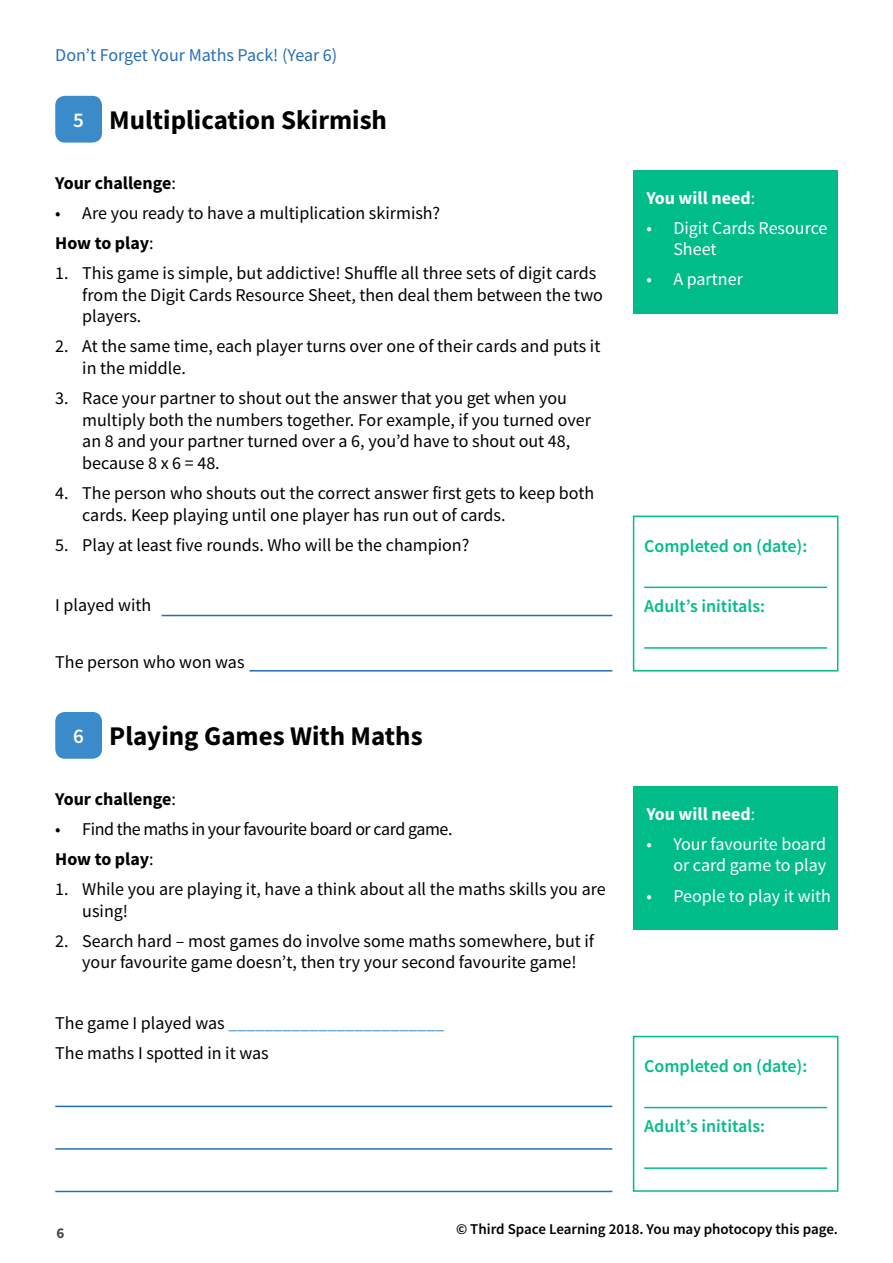
<style>
.page{position:relative;width:893px;height:1263px;background:#fff}
.page>*{position:absolute;margin:0;border:0;box-sizing:border-box;transform-origin:0 0}
.t1{font:700 27px "Source Sans Pro";color:#000}
.t2{font:600 21px "Source Sans Pro";color:#fff}
.t3{font:18px/21.6px "Source Sans Pro";color:#000}
.t4{font:18px/21.6px "Source Sans Pro";color:#fff}
.t5{font:600 18px "Source Sans Pro";color:#00bc89}
.t6{font:18px/30.2px "Source Sans Pro";letter-spacing:-.025em;color:#000}
.t7{font:18px "Source Sans Pro";color:#256eb7}
.t8{font:700 18px "Source Sans Pro";color:#000}
.t9{font:700 18px "Source Sans Pro";color:#fff}
.t10{font:600 15px "Source Sans Pro";color:#000}
.t11{font:700 15px "Source Sans Pro";color:#444749}
.s1{font-weight:400}
.s2{font-weight:700}
.s3{color:#3b8ac9}
</style>
<div class="page">
<div style="left:634px;top:170px;width:204px;height:144px;background:#00bc89"></div>
<div style="left:634px;top:786px;width:204px;height:144px;background:#00bc89"></div>
<div style="left:55px;top:96px;width:47px;height:47px;background:#3b8ac9;border-radius:10px"></div>
<div style="left:55px;top:712px;width:47px;height:47px;background:#3b8ac9;border-radius:10px"></div>
<div style="left:633px;top:516px;width:205px;height:155px;border:2px solid #00bc89"></div>
<hr style="left:644px;top:587px;width:183px;height:1px;background:#00bc89">
<hr style="left:644px;top:647px;width:183px;height:2px;background:#00bc89">
<div style="left:633px;top:1036px;width:205px;height:156px;border:2px solid #00bc89"></div>
<hr style="left:644px;top:1107px;width:183px;height:1px;background:#00bc89">
<hr style="left:644px;top:1167px;width:183px;height:2px;background:#00bc89">
<hr style="left:249px;top:670px;width:363px;height:1px;background:#256eb7">
<hr style="left:55px;top:1106px;width:557px;height:1px;background:#256eb7">
<hr style="left:55px;top:1148px;width:557px;height:2px;background:#256eb7">
<hr style="left:55px;top:1191px;width:557px;height:1px;background:#256eb7">
<hr style="left:162px;top:615px;width:450px;height:1px;background:#256eb7">
<p class="t7" style="left:55px;top:44px;width:284px">Don’t Forget Your Maths Pack! (Year 6)</p>
<p class="t2" style="left:73px;top:106px;width:12px">5</p>
<h1 class="t1" style="left:109px;top:101px;width:279px">Multiplication Skirmish</h1>
<p class="t8" style="left:55px;top:171px;width:122px">Your challenge<span class="s1">:</span></p>
<p class="t3" style="left:55px;top:198px;width:386px;line-height:30.2px">• Are you ready to have a multiplication skirmish?<br><span class="s2">How to play</span>:</p>
<p class="t3" style="left:82px;top:262px;width:522px;text-indent:-27px">1. This game is simple, but addictive! Shuffle all three sets of digit cards from the Digit Cards Resource Sheet, then deal them between the two players.</p>
<p class="t3" style="left:82px;top:335px;width:520px;text-indent:-27px">2. At the same time, each player turns over one of their cards and puts it in the middle.</p>
<p class="t3" style="left:82px;top:387px;width:510px;text-indent:-27px">3. Race your partner to shout out the answer that you get when you multiply both the numbers together. For example, if you turned over an 8 and your partner turned over a 6, you’d have to shout out 48, because 8 x 6 = 48.</p>
<p class="t3" style="left:82px;top:482px;width:513px;text-indent:-27px">4. The person who shouts out the correct answer first gets to keep both cards. Keep playing until one player has run out of cards.</p>
<p class="t3" style="left:55px;top:534px;width:416px">5. Play at least five rounds. Who will be the champion?</p>
<p class="t3" style="left:55px;top:594px;width:98px">I played with</p>
<p class="t3" style="left:55px;top:651px;width:191px">The person who won was</p>
<p class="t2" style="left:73px;top:722px;width:12px">6</p>
<h1 class="t1" style="left:109px;top:717px;width:315px">Playing Games With Maths</h1>
<p class="t8" style="left:55px;top:787px;width:122px">Your challenge<span class="s1">:</span></p>
<p class="t6" style="left:55px;top:814px;width:399px">• Find the maths in your favourite board or card game.<br><span class="s2">How to play</span>:</p>
<p class="t3" style="left:82px;top:878px;width:525px;text-indent:-27px">1. While you are playing it, have a think about all the maths skills you are using!</p>
<p class="t3" style="left:55px;top:930px;width:540px;text-align:center">2. Search hard – most games do involve some maths somewhere, but if your favourite game doesn’t, then try your second favourite game!</p>
<p class="t3" style="left:55px;top:1007px;width:391px;line-height:30.2px">The game I played was <span class="s3">________________________<br></span>The maths I spotted in it was</p>
<p class="t9" style="left:646px;top:185px;width:110px">You will need<span class="s1">:</span></p>
<p class="t4" style="left:673px;top:217px;width:156px;text-indent:-27px">• Digit Cards Resource<br>Sheet</p>
<p class="t4" style="left:646px;top:268px;width:98px">• A partner</p>
<p class="t5" style="left:644px;top:534px;width:165px">Completed on (date):</p>
<p class="t5" style="left:644px;top:594px;width:122px">Adult’s inititals:</p>
<p class="t9" style="left:646px;top:801px;width:110px">You will need<span class="s1">:</span></p>
<p class="t4" style="left:646px;top:833px;width:181px;text-align:right">• Your favourite board or card game to play</p>
<p class="t4" style="left:646px;top:885px;width:186px">• People to play it with</p>
<p class="t5" style="left:644px;top:1054px;width:165px">Completed on (date):</p>
<p class="t5" style="left:644px;top:1114px;width:122px">Adult’s inititals:</p>
<p class="t11" style="left:56px;top:1222px;width:9px">6</p>
<p class="t10" style="left:456px;top:1219px;width:383px">© Third Space Learning 2018. You may photocopy this page.</p>
</div>
